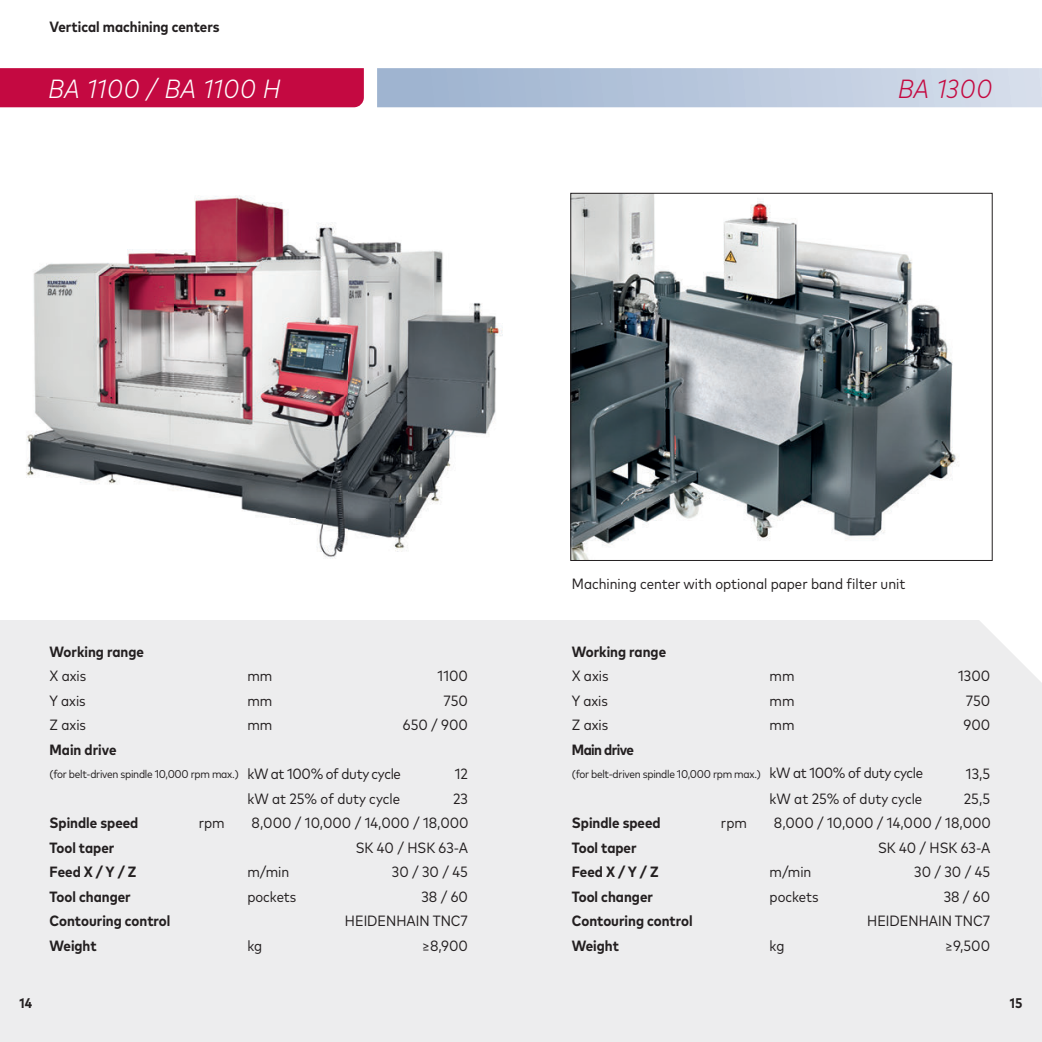
<style>
.page{position:relative;width:1042px;height:1042px;background:#fff}
.page>*{position:absolute;margin:0;border:0;box-sizing:border-box;transform-origin:0 0}
.t1{font:italic 300 condensed 26.25px "Mark Pro";letter-spacing:.015em;color:#fff}
.t2{font:italic 300 condensed 26.25px "Mark Pro";color:#c40941}
.t3{font:condensed 14.88px "Mark Pro";color:#231f20}
.t4{font:700 condensed 14.88px "Mark Pro";color:#231f20}
.t5{font:700 condensed 14px "Mark Pro";color:#231f20}
.t6{font:condensed 11.38px "Mark Pro";letter-spacing:-.025em;color:#231f20}
.s1{font-size:14.88px}
</style>
<div class="page">
<svg style="left:377px;top:68px;width:665px;height:39px;background:#b8c7dc"></svg>
<div style="left:0;top:68px;width:364px;height:39px;background:#c40941"></div>
<div style="left:0;top:620px;width:1042px;height:422px;background:#ededee"></div>
<svg style="left:980px;top:496px;width:62px;height:186px"></svg>
<img style="left:572px;top:195px;width:418px;height:364px">
<div style="left:570px;top:193px;width:422px;height:368px;border:1px solid #231f20"></div>
<img style="left:26px;top:195px;width:477px;height:364px">
<p class="t4" style="left:50px;top:15px;width:171px">Vertical machining centers</p>
<h1 class="t1" style="left:48px;top:70px;width:233px">BA 1100 / BA 1100 H</h1>
<h1 class="t2" style="left:898px;top:69px;width:96px">BA 1300</h1>
<p class="t4" style="left:50px;top:640px;width:96px">Working range</p>
<p class="t3" style="left:50px;top:665px;width:38px">X axis</p>
<p class="t3" style="left:247px;top:665px;width:26px">mm</p>
<p class="t3" style="left:438px;top:665px;width:32px">1100</p>
<p class="t3" style="left:50px;top:689px;width:38px">Y axis</p>
<p class="t3" style="left:247px;top:689px;width:26px">mm</p>
<p class="t3" style="left:443px;top:689px;width:26px">750</p>
<p class="t3" style="left:50px;top:714px;width:38px">Z axis</p>
<p class="t3" style="left:247px;top:714px;width:26px">mm</p>
<p class="t3" style="left:403px;top:714px;width:67px">650 / 900</p>
<p class="t4" style="left:50px;top:738px;width:68px">Main drive</p>
<p class="t6" style="left:50px;top:765px;width:353px">(for belt-driven spindle 10,000 rpm max.) <span class="s1">kW at 100% of duty cycle</span></p>
<p class="t3" style="left:455px;top:763px;width:15px">12</p>
<p class="t3" style="left:247px;top:787px;width:154px">kW at 25% of duty cycle</p>
<p class="t3" style="left:453px;top:787px;width:16px">23</p>
<p class="t4" style="left:50px;top:812px;width:90px">Spindle speed</p>
<p class="t3" style="left:199px;top:812px;width:28px">rpm</p>
<p class="t3" style="left:252px;top:812px;width:219px">8,000 / 10,000 / 14,000 / 18,000</p>
<p class="t4" style="left:50px;top:836px;width:66px">Tool taper</p>
<p class="t3" style="left:356px;top:836px;width:114px">SK 40 / HSK 63-A</p>
<p class="t4" style="left:50px;top:861px;width:88px">Feed X / Y / Z</p>
<p class="t3" style="left:247px;top:861px;width:43px">m/min</p>
<p class="t3" style="left:392px;top:861px;width:77px">30 / 30 / 45</p>
<p class="t4" style="left:50px;top:885px;width:83px">Tool changer</p>
<p class="t3" style="left:247px;top:885px;width:50px">pockets</p>
<p class="t3" style="left:421px;top:885px;width:48px">38 / 60</p>
<p class="t4" style="left:50px;top:910px;width:122px">Contouring control</p>
<p class="t3" style="left:345px;top:910px;width:124px">HEIDENHAIN TNC7</p>
<p class="t4" style="left:50px;top:934px;width:49px">Weight</p>
<p class="t3" style="left:247px;top:934px;width:16px">kg</p>
<p class="t3" style="left:422px;top:934px;width:47px">≥8,900</p>
<p class="t3" style="left:572px;top:573px;width:335px">Machining center with optional paper band lter unit</p>
<p class="t4" style="left:572px;top:640px;width:96px">Working range</p>
<p class="t3" style="left:572px;top:665px;width:38px">X axis</p>
<p class="t3" style="left:769px;top:665px;width:26px">mm</p>
<p class="t3" style="left:958px;top:665px;width:34px">1300</p>
<p class="t3" style="left:572px;top:689px;width:38px">Y axis</p>
<p class="t3" style="left:769px;top:689px;width:26px">mm</p>
<p class="t3" style="left:965px;top:689px;width:26px">750</p>
<p class="t3" style="left:572px;top:714px;width:38px">Z axis</p>
<p class="t3" style="left:769px;top:714px;width:26px">mm</p>
<p class="t3" style="left:963px;top:714px;width:28px">900</p>
<p class="t4" style="left:572px;top:738px;width:64px">Main drive</p>
<p class="t6" style="left:572px;top:765px;width:353px">(for belt-driven spindle 10,000 rpm max.) <span class="s1">kW at 100% of duty cycle</span></p>
<p class="t3" style="left:966px;top:763px;width:26px">13,5</p>
<p class="t3" style="left:769px;top:787px;width:154px">kW at 25% of duty cycle</p>
<p class="t3" style="left:964px;top:787px;width:28px">25,5</p>
<p class="t4" style="left:572px;top:812px;width:90px">Spindle speed</p>
<p class="t3" style="left:721px;top:812px;width:28px">rpm</p>
<p class="t3" style="left:774px;top:812px;width:219px">8,000 / 10,000 / 14,000 / 18,000</p>
<p class="t4" style="left:572px;top:836px;width:66px">Tool taper</p>
<p class="t3" style="left:878px;top:836px;width:114px">SK 40 / HSK 63-A</p>
<p class="t4" style="left:572px;top:861px;width:88px">Feed X / Y / Z</p>
<p class="t3" style="left:769px;top:861px;width:43px">m/min</p>
<p class="t3" style="left:914px;top:861px;width:77px">30 / 30 / 45</p>
<p class="t4" style="left:572px;top:885px;width:83px">Tool changer</p>
<p class="t3" style="left:769px;top:885px;width:50px">pockets</p>
<p class="t3" style="left:943px;top:885px;width:48px">38 / 60</p>
<p class="t4" style="left:572px;top:910px;width:122px">Contouring control</p>
<p class="t3" style="left:867px;top:910px;width:124px">HEIDENHAIN TNC7</p>
<p class="t4" style="left:572px;top:934px;width:49px">Weight</p>
<p class="t3" style="left:769px;top:934px;width:16px">kg</p>
<p class="t3" style="left:945px;top:934px;width:47px">≥9,500</p>
<p class="t5" style="left:19px;top:993px;width:14px">14</p>
<p class="t5" style="left:1009px;top:993px;width:14px">15</p>
</div>
